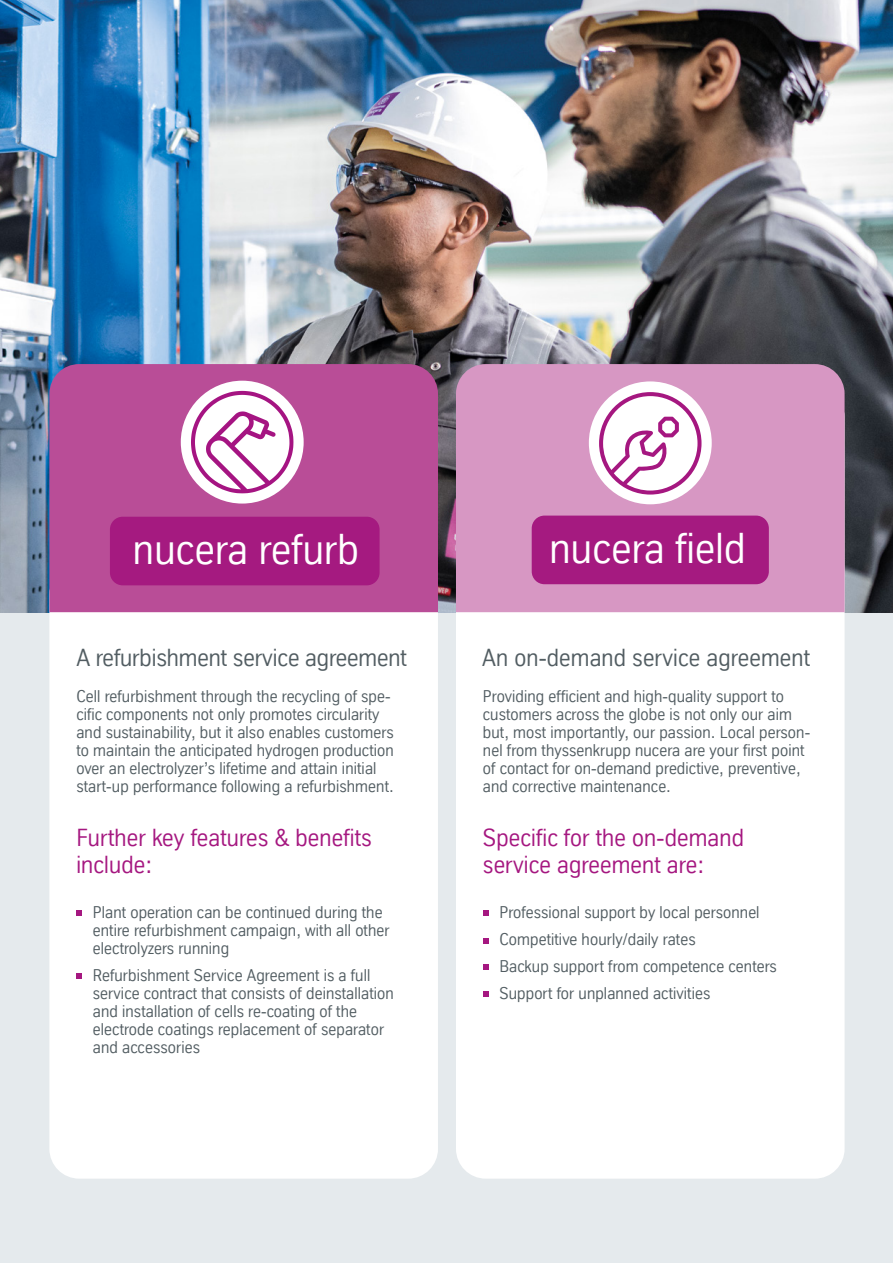
<style>
.page{position:relative;width:893px;height:1263px;background:#fff}
.page>*{position:absolute;margin:0;border:0;box-sizing:border-box;transform-origin:0 0}
.Einf__Abs{font:42px "TK Type";color:#fff}
.Einf__Abs-2{font:24px/27px "TK Type";color:#a51780}
.Einf__Abs-3{font:24px "TK Type";letter-spacing:-.01em;color:#525d62}
.Einf__Abs-4{font:16.5px/18px "TK Type";color:#525d62}
</style>
<div class="page">
<div style="left:0;top:441px;width:893px;height:822px;background:#e5eaed"></div>
<img style="left:0;top:0;width:893px;height:612px">
<div style="left:49px;top:564px;width:389px;height:615px;background:#fff;border-radius:30px"></div>
<div style="left:456px;top:387px;width:389px;height:792px;background:#fff;border-radius:30px"></div>
<div style="left:49px;top:364px;width:389px;height:248px;background:#b94d97"></div>
<div style="left:456px;top:364px;width:389px;height:248px;background:#d797c3"></div>
<svg style="left:483px;top:910px;width:5px;height:5px"></svg>
<svg style="left:76px;top:911px;width:6px;height:5px"></svg>
<svg style="left:483px;top:938px;width:5px;height:5px"></svg>
<svg style="left:76px;top:973px;width:6px;height:5px"></svg>
<svg style="left:483px;top:964px;width:5px;height:6px"></svg>
<svg style="left:483px;top:991px;width:5px;height:6px"></svg>
<div style="left:589px;top:381px;width:123px;height:123px;background:#fff;border-radius:50%"></div>
<div style="left:110px;top:517px;width:270px;height:68px;background:#a51a80;border-radius:13px"></div>
<div style="left:181px;top:381px;width:123px;height:123px;background:#fff;border-radius:50%"></div>
<svg style="left:599px;top:392px;width:102px;height:103px"></svg>
<div style="left:532px;top:516px;width:237px;height:68px;background:#a51a80;border-radius:13px"></div>
<svg style="left:191px;top:391px;width:102px;height:102px"></svg>
<p class="Einf__Abs" style="left:133px;top:526px;width:228px">nucera refurb</p>
<p class="Einf__Abs" style="left:549px;top:525px;width:198px">nucera field</p>
<p class="Einf__Abs-3" style="left:76px;top:644px;width:332px">A refurbishment service agreement</p>
<p class="Einf__Abs-3" style="left:482px;top:644px;width:330px">An on-demand service agreement</p>
<p class="Einf__Abs-4" style="left:76px;top:687px;width:319px">Cell refurbishment through the recycling of spe&shy;cific components not only promotes circularity and sustainability, but it also enables customers to maintain the anticipated hydrogen production over an electrolyzer’s lifetime and attain initial start-up performance following a refurbishment.</p>
<p class="Einf__Abs-2" style="left:76px;top:824px;width:297px">Further key features &amp; benefits include:</p>
<p class="Einf__Abs-4" style="left:93px;top:903px;width:298px">Plant operation can be continued during the entire refurbishment campaign, with all other electrolyzers running</p>
<p class="Einf__Abs-4" style="left:93px;top:966px;width:303px">Refurbishment Service Agreement is a full service contract that consists of deinstallation and installation of cells re-coating of the electrode coatings replacement of separator and accessories</p>
<p class="Einf__Abs-4" style="left:483px;top:687px;width:329px">Providing efficient and high-quality support to customers across the globe is not only our aim but, most importantly, our passion. Local person&shy;nel from thyssenkrupp nucera are your first point of contact for on-demand predictive, preventive, and corrective maintenance.</p>
<p class="Einf__Abs-2" style="left:483px;top:824px;width:263px">Specific for the on-demand service agreement are:</p>
<p class="Einf__Abs-4" style="left:499px;top:903px;width:262px">Professional support by local personnel</p>
<p class="Einf__Abs-4" style="left:499px;top:930px;width:198px">Competitive hourly/daily rates</p>
<p class="Einf__Abs-4" style="left:499px;top:957px;width:279px">Backup support from competence centers</p>
<p class="Einf__Abs-4" style="left:499px;top:984px;width:212px">Support for unplanned activities</p>
</div>
